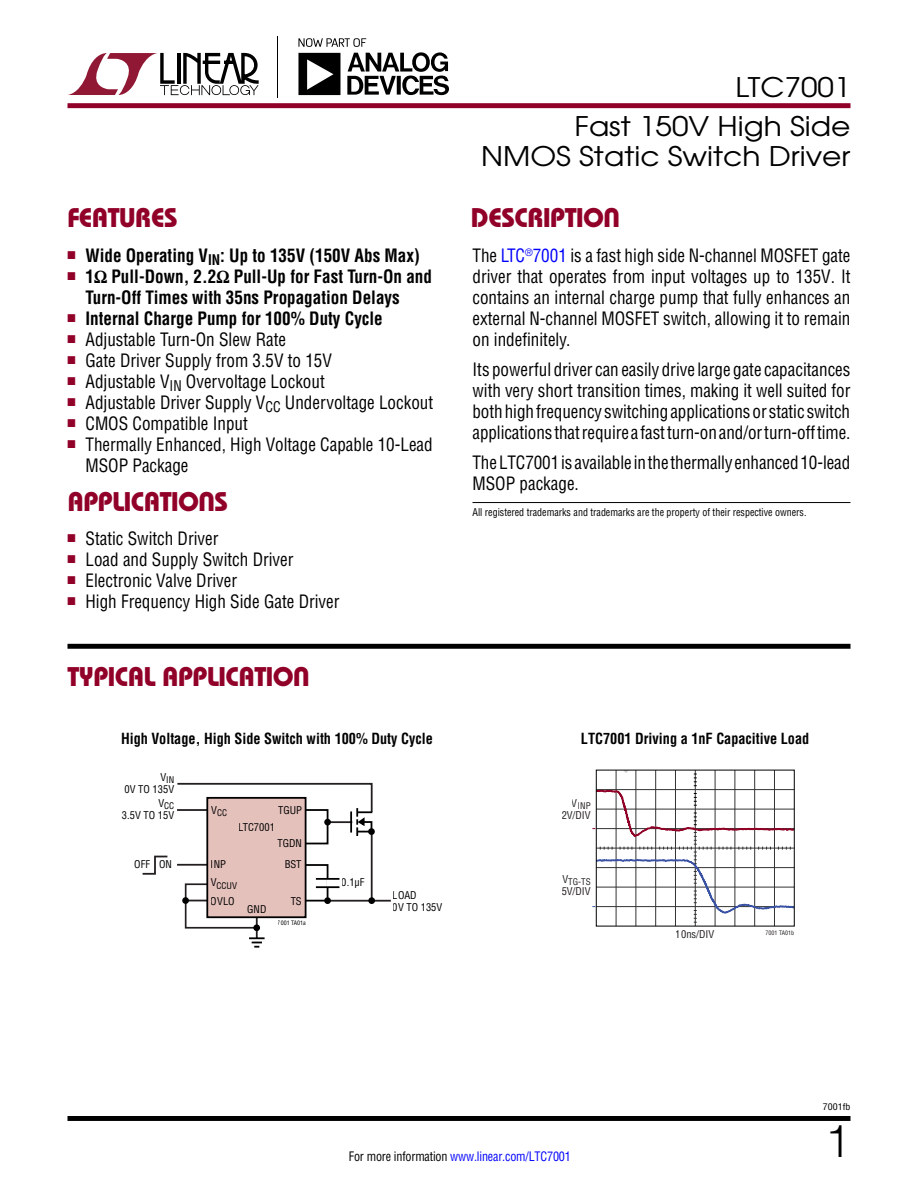
<style>
.page{position:relative;width:918px;height:1188px;background:#fff}
.page>*{position:absolute;margin:0;border:0;box-sizing:border-box;transform-origin:0 0}
.t1{font:300 45px "Helvetica";color:#000}
.t2{font:27px "Linear Bauhaus";letter-spacing:-.02em;color:#910028}
.t3{font:27px/30px "Avant Garde";color:#000;text-align:right;scale:1.1 1}
.t4{font:18px/21px "Linear Helv Cond";color:#000;text-align:justify;scale:.95 1}
.t5{font:700 18px/21px "Linear Helv Cond";color:#000;scale:.95 1}
.t6{font:700 15px "Linear Helv Cond";color:#000;scale:.95 1}
.t7{font:12.75px "Linear Helv Cond";letter-spacing:-.015em;color:#00f;scale:.95 1}
.t8{font:10.5px "Linear Helv Cond";color:#000;scale:.95 1}
.t9{font:10.5px/12px "Linear Helv Cond";color:#000}
.t10{font:10.5px "Linear Helv Cond";color:#231f20}
.t11{font:9px "Linear Helv Cond";color:#000}
.t12{font:9px "Linear Helv Cond";color:#231f20}
.t13{font:9px "Linear Helv Cond";color:#000;scale:1.1 1}
.t14{font:6px "Linear Helv Cond";color:#000}
.t15{font:6px "Linear Helv Cond";color:#231f20}
.s1{color:#00f}
.s2{color:#000}
</style>
<div class="page">
<div style="left:68px;top:1116px;width:782px;height:5px;background:#000"></div>
<hr style="left:277px;top:36px;width:1px;height:61px;background:#000">
<svg style="left:68px;top:52px;width:191px;height:44px"></svg>
<svg style="left:298px;top:38px;width:151px;height:57px"></svg>
<div style="left:68px;top:103px;width:782px;height:5px;background:#900028"></div>
<div style="left:68px;top:644px;width:782px;height:5px;background:#000"></div>
<hr style="left:472px;top:502px;width:378px;height:1px;background:#000">
<svg style="left:142px;top:855px;width:26px;height:20px"></svg>
<hr style="left:328px;top:900px;width:62px;height:2px;background:#231f20">
<hr style="left:256px;top:917px;width:2px;height:22px;background:#231f20">
<svg style="left:177px;top:782px;width:197px;height:147px"></svg>
<hr style="left:316px;top:878px;width:23px;height:2px;background:#000">
<hr style="left:316px;top:886px;width:23px;height:2px;background:#000">
<div style="left:207px;top:798px;width:99px;height:119px;background:#e5c1bc"></div>
<div style="left:206px;top:797px;width:101px;height:121px;border:2px solid #000"></div>
<svg style="left:249px;top:937px;width:16px;height:11px"></svg>
<div style="left:324px;top:897px;width:7px;height:7px;background:#000;border-radius:50%"></div>
<div style="left:182px;top:897px;width:7px;height:7px;background:#000;border-radius:50%"></div>
<div style="left:253px;top:924px;width:7px;height:7px;background:#000;border-radius:50%"></div>
<div style="left:368px;top:897px;width:7px;height:7px;background:#000;border-radius:50%"></div>
<hr style="left:616px;top:770px;width:1px;height:156px;background:#333">
<hr style="left:636px;top:770px;width:1px;height:156px;background:#333">
<hr style="left:655px;top:770px;width:1px;height:156px;background:#333">
<hr style="left:675px;top:770px;width:1px;height:156px;background:#333">
<hr style="left:695px;top:770px;width:1px;height:156px;background:#333">
<hr style="left:715px;top:770px;width:1px;height:156px;background:#333">
<hr style="left:735px;top:770px;width:1px;height:156px;background:#333">
<hr style="left:754px;top:770px;width:1px;height:156px;background:#333">
<hr style="left:774px;top:770px;width:1px;height:156px;background:#333">
<svg style="left:592px;top:769px;width:202px;height:154px"></svg>
<h2 class="t3" style="left:736px;top:72px;width:106px">LTC7001</h2>
<h2 class="t3" style="left:481px;top:111px;width:337px">Fast 150V High Side<br>NMOS Static Switch Driver</h2>
<h2 class="t2" style="left:68px;top:201px;width:112px">FEATURES</h2>
<h2 class="t2" style="left:471px;top:201px;width:151px">DESCRIPTION</h2>
<p class="t5" style="left:67px;top:244px;width:372px"><sup>■</sup> Wide Operating V<sub>IN</sub>: Up to 135V (150V Abs Max)</p>
<p class="t5" style="left:86px;top:265px;width:366px;text-indent:-18px"><sup>■</sup> 1Ω Pull-Down, 2.2Ω Pull-Up for Fast Turn-On and<br>Turn-Off Times with 35ns Propagation Delays</p>
<p class="t5" style="left:67px;top:307px;width:333px"><sup>■</sup> Internal Charge Pump for 100% Duty Cycle</p>
<p class="t4" style="left:67px;top:328px;width:232px"><sup>■</sup> Adjustable Turn-On Slew Rate</p>
<p class="t4" style="left:67px;top:349px;width:280px"><sup>■</sup> Gate Driver Supply from 3.5V to 15V</p>
<p class="t4" style="left:67px;top:370px;width:272px"><sup>■</sup> Adjustable V<sub>IN</sub> Overvoltage Lockout</p>
<p class="t4" style="left:67px;top:391px;width:387px"><sup>■</sup> Adjustable Driver Supply V<sub>CC</sub> Undervoltage Lockout</p>
<p class="t4" style="left:67px;top:412px;width:191px"><sup>■</sup> CMOS Compatible Input</p>
<p class="t4" style="left:86px;top:433px;width:367px;text-indent:-18px"><sup>■</sup> Thermally Enhanced, High Voltage Capable 10-Lead<br>MSOP Package</p>
<h2 class="t2" style="left:68px;top:485px;width:162px">APPLICATIONS</h2>
<p class="t4" style="left:67px;top:528px;width:160px"><sup>■</sup> Static Switch Driver</p>
<p class="t4" style="left:67px;top:549px;width:239px"><sup>■</sup> Load and Supply Switch Driver</p>
<p class="t4" style="left:67px;top:570px;width:180px"><sup>■</sup> Electronic Valve Driver</p>
<p class="t4" style="left:67px;top:591px;width:288px"><sup>■</sup> High Frequency High Side Gate Driver</p>
<h2 class="t2" style="left:68px;top:660px;width:244px">TYPICAL APPLICATION</h2>
<p class="t4" style="left:472px;top:244px;width:399px">The <span class="s1">LTC</span><sup>®</sup><span class="s1">7001</span> is a fast high side N-channel MOSFET gate driver that operates from input voltages up to 135V. It contains an internal charge pump that fully enhances an external N-channel MOSFET switch, allowing it to remain on indefinitely.</p>
<p class="t4" style="left:472px;top:358px;width:399px">Its powerful driver can easily drive large gate capacitances with very short transition times, making it well suited for both high frequency switching applications or static switch applications that require a fast turn-on and/or turn-off time.</p>
<p class="t4" style="left:472px;top:452px;width:399px">The LTC7001 is available in the thermally enhanced 10-lead<br>MSOP package.</p>
<p class="t8" style="left:472px;top:505px;width:353px">All registered trademarks and trademarks are the property of their respective owners.</p>
<p class="t6" style="left:121px;top:729px;width:330px">High Voltage, High Side Switch with 100% Duty Cycle</p>
<p class="t6" style="left:581px;top:729px;width:242px">LTC7001 Driving a 1nF Capacitive Load</p>
<p class="t11" style="left:160px;top:774px;width:15px"><sup>V</sup>IN</p>
<p class="t9" style="left:125px;top:783px;width:51px">0V TO 135V</p>
<p class="t11" style="left:158px;top:800px;width:17px"><sup>V</sup>CC</p>
<p class="t9" style="left:122px;top:809px;width:54px">3.5V TO 15V</p>
<p class="t11" style="left:211px;top:808px;width:17px"><sup>V</sup>CC</p>
<p class="t9" style="left:278px;top:804px;width:25px">TGUP</p>
<p class="t9" style="left:278px;top:838px;width:26px">TGDN</p>
<p class="t9" style="left:239px;top:821px;width:37px">LTC7001</p>
<p class="t9" style="left:134px;top:858px;width:39px">OFF ON</p>
<p class="t9" style="left:211px;top:858px;width:17px">INP</p>
<p class="t9" style="left:285px;top:859px;width:18px">BST</p>
<p class="t11" style="left:211px;top:880px;width:28px"><sup>V</sup>CCUV</p>
<p class="t9" style="left:211px;top:895px;width:25px">OVLO</p>
<p class="t9" style="left:247px;top:903px;width:21px">GND</p>
<p class="t9" style="left:291px;top:895px;width:13px">TS</p>
<p class="t14" style="left:278px;top:919px;width:30px">7001 TA01a</p>
<p class="t9" style="left:342px;top:876px;width:24px">0.1µF</p>
<p class="t9" style="left:393px;top:889px;width:51px">LOAD<br>0V TO 135V</p>
<p class="t12" style="left:572px;top:800px;width:20px"><sup>V</sup>INP</p>
<p class="t10" style="left:562px;top:809px;width:31px">2V/DIV</p>
<p class="t12" style="left:562px;top:876px;width:30px"><sup>V</sup>TG-TS</p>
<p class="t10" style="left:562px;top:884px;width:31px">5V/DIV</p>
<p class="t7" style="left:349px;top:1148px;width:235px"><span class="s2">For more information</span> www.linear.com/LTC7001</p>
<p class="t10" style="left:676px;top:928px;width:40px">10ns/DIV</p>
<p class="t15" style="left:766px;top:929px;width:30px">7001 TA01b</p>
<p class="t13" style="left:823px;top:1102px;width:27px">7001fb</p>
<h1 class="t1" style="left:825px;top:1113px;width:27px">1</h1>
</div>
